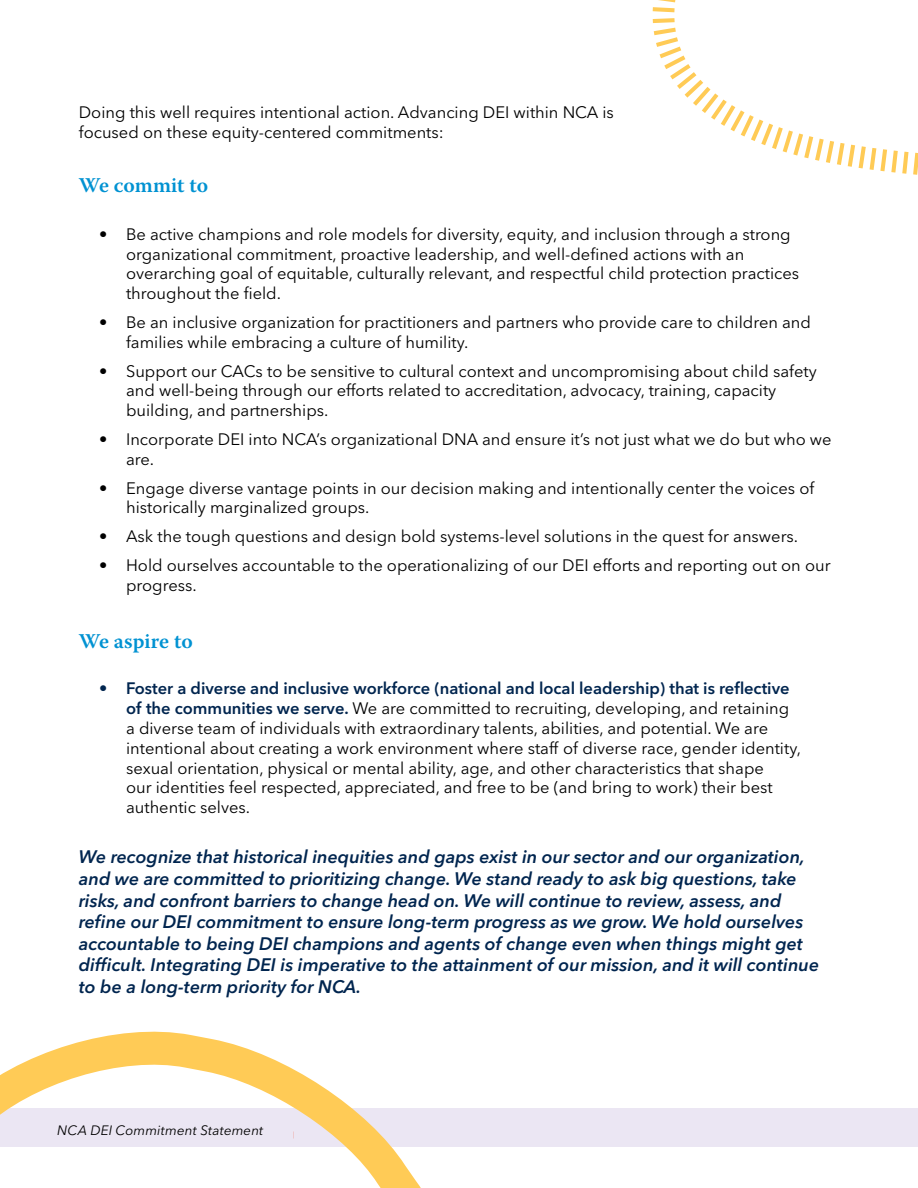
<style>
.page{position:relative;width:918px;height:1188px;background:#fff}
.page>*{position:absolute;margin:0;border:0;box-sizing:border-box;transform-origin:0 0}
.t1{font:600 21px "Warnock Pro";color:#0092d2}
.t2{font:italic 600 18px/21.6px "Avenir Next LT Pro";color:#00254f}
.t3{font:16.5px/19.8px "Avenir Next LT Pro";color:#000}
.t4{font:italic 13.5px "Avenir Next LT Pro";letter-spacing:.01em;color:#000}
.s1{color:#00254f}
.s2{font-weight:600;color:#00254f}
</style>
<div class="page">
<div style="left:0;top:1108px;width:918px;height:39px;background:#ebe6f3"></div>
<svg style="left:652px;top:0;width:266px;height:175px"></svg>
<svg style="left:0;top:1031px;width:421px;height:157px"></svg>
<p class="t3" style="left:79px;top:103px;width:536px">Doing this well requires intentional action. Advancing DEI within NCA is focused on these equity-centered commitments:</p>
<p class="t1" style="left:79px;top:172px;width:131px">We commit to</p>
<p class="t3" style="left:126px;top:224px;width:675px;text-indent:-27px">• Be active champions and role models for diversity, equity, and inclusion through a strong organizational commitment, proactive leadership, and well-defined actions with an overarching goal of equitable, culturally relevant, and respectful child protection practices throughout the field.</p>
<p class="t3" style="left:126px;top:312px;width:686px;text-indent:-27px">• Be an inclusive organization for practitioners and partners who provide care to children and families while embracing a culture of humility.</p>
<p class="t3" style="left:126px;top:361px;width:692px;text-indent:-27px">• Support our CACs to be sensitive to cultural context and uncompromising about child safety and well-being through our efforts related to accreditation, advocacy, training, capacity building, and partnerships.</p>
<p class="t3" style="left:126px;top:429px;width:707px;text-indent:-27px">• Incorporate DEI into NCA’s organizational DNA and ensure it’s not just what we do but who we are.</p>
<p class="t3" style="left:126px;top:478px;width:690px;text-indent:-27px">• Engage diverse vantage points in our decision making and intentionally center the voices of historically marginalized groups.</p>
<p class="t3" style="left:99px;top:527px;width:701px">• Ask the tough questions and design bold systems-level solutions in the quest for answers.</p>
<p class="t3" style="left:126px;top:555px;width:706px;text-indent:-27px">• Hold ourselves accountable to the operationalizing of our DEI efforts and reporting out on our progress.</p>
<p class="t1" style="left:79px;top:628px;width:115px">We aspire to</p>
<p class="t3" style="left:126px;top:679px;width:677px;text-indent:-27px"><span class="s1">•</span> <span class="s2">Foster a diverse and inclusive workforce (national and local leadership) that is reflective of the communities we serve.</span> We are committed to recruiting, developing, and retaining a diverse team of individuals with extraordinary talents, abilities, and potential. We are intentional about creating a work environment where staff of diverse race, gender identity, sexual orientation, physical or mental ability, age, and other characteristics that shape<br>our identities feel respected, appreciated, and free to be (and bring to work) their best authentic selves.</p>
<p class="t2" style="left:79px;top:846px;width:742px">We recognize that historical inequities and gaps exist in our sector and our organization, and we are committed to prioritizing change. We stand ready to ask big questions, take risks, and confront barriers to change head on. We will continue to review, assess, and refine our DEI commitment to ensure long-term progress as we grow. We hold ourselves accountable to being DEI champions and agents of change even when things might get difficult. Integrating DEI is imperative to the attainment of our mission, and it will continue to be a long-term priority for NCA.</p>
<p class="t4" style="left:57px;top:1122px;width:208px">NCA DEI Commitment Statement</p>
</div>
